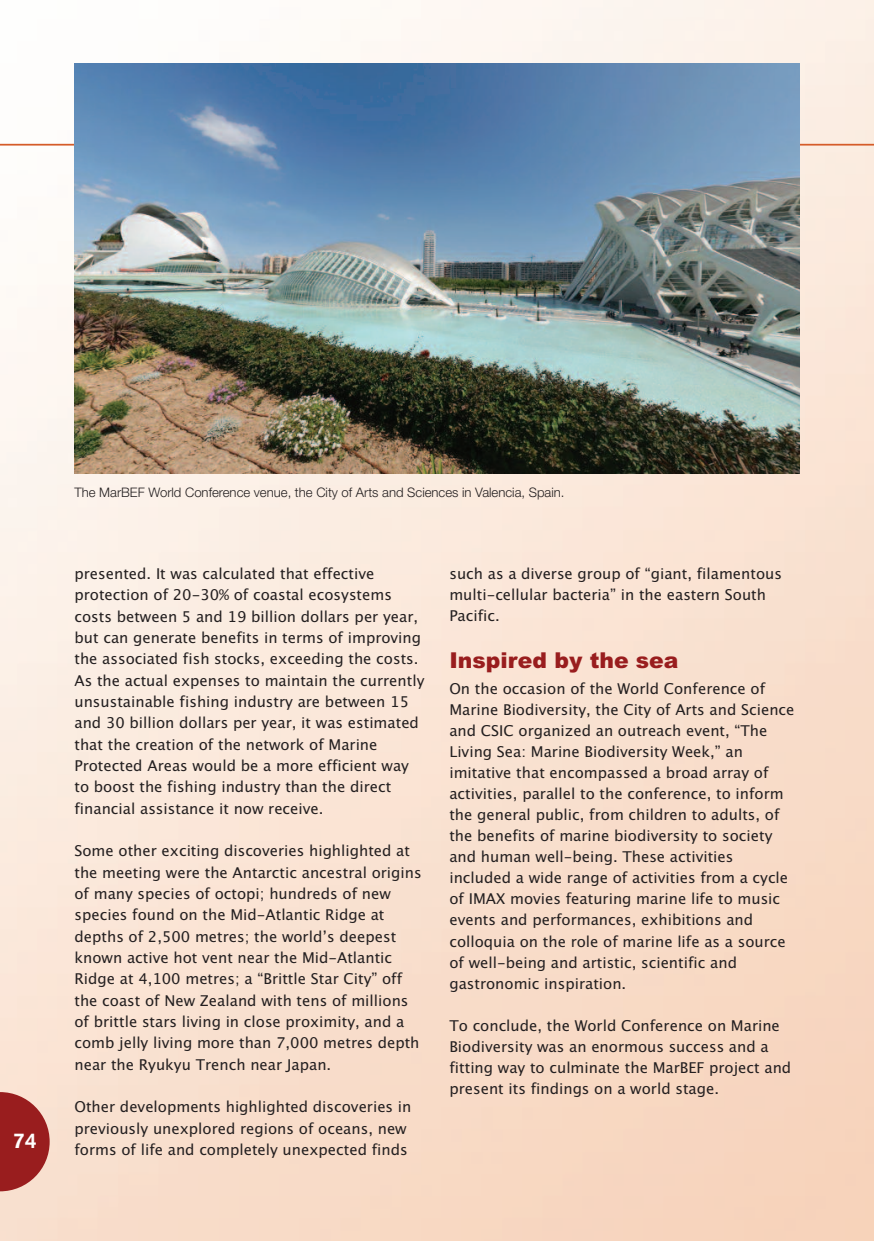
<style>
.page{position:relative;width:874px;height:1241px;background:#fff}
.page>*{position:absolute;margin:0;border:0;box-sizing:border-box;transform-origin:0 0}
.t1{font:900 21.88px "Arial";color:#991d1e}
.t2{font:700 21px "Basic Commercial";color:#fff}
.t3{font:14.88px/21.3px "Lucida Grande";color:#231f20}
.t4{font:300 13.12px "Helvetica Neue";color:#231f20}
</style>
<div class="page">
<img style="left:0;top:0;width:873px;height:1240px">
<svg style="left:0;top:1091px;width:50px;height:100px;background:#ae4946"></svg>
<hr style="left:0;top:144px;width:873px;height:1px;background:#d55c29">
<img style="left:74px;top:63px;width:725px;height:410px">
<h2 class="t2" style="left:13px;top:1132px;width:25px">74</h2>
<p class="t4" style="left:74px;top:488px;width:491px">The MarBEF World Conference venue, the City of Arts and Sciences in Valencia, Spain.</p>
<p class="t3" style="left:74px;top:563px;width:351px">presented. It was calculated that effective protection of 20-30% of coastal ecosystems costs between 5 and 19 billion dollars per year, but can generate benefits in terms of improving the associated fish stocks, exceeding the costs.<br>As the actual expenses to maintain the currently unsustainable fishing industry are between 15 and 30 billion dollars per year, it was estimated that the creation of the network of Marine Protected Areas would be a more efficient way to boost the fishing industry than the direct financial assistance it now receive.</p>
<p class="t3" style="left:74px;top:840px;width:348px">Some other exciting discoveries highlighted at the meeting were the Antarctic ancestral origins of many species of octopi; hundreds of new species found on the Mid-Atlantic Ridge at depths of 2,500 metres; the world’s deepest known active hot vent near the Mid-Atlantic Ridge at 4,100 metres; a “Brittle Star City” off the coast of New Zealand with tens of millions of brittle stars living in close proximity, and a comb jelly living more than 7,000 metres depth near the Ryukyu Trench near Japan.</p>
<p class="t3" style="left:74px;top:1096px;width:338px">Other developments highlighted discoveries in previously unexplored regions of oceans, new forms of life and completely unexpected finds</p>
<p class="t3" style="left:449px;top:563px;width:334px">such as a diverse group of “giant, filamentous multi-cellular bacteria” in the eastern South<br>Pacific.</p>
<h1 class="t1" style="left:449px;top:648px;width:230px">Inspired by the sea</h1>
<p class="t3" style="left:449px;top:678px;width:346px">On the occasion of the World Conference of Marine Biodiversity, the City of Arts and Science and CSIC organized an outreach event, “The Living Sea: Marine Biodiversity Week,” an imitative that encompassed a broad array of activities, parallel to the conference, to inform the general public, from children to adults, of the benefits of marine biodiversity to society and human well-being. These activities included a wide range of activities from a cycle of IMAX movies featuring marine life to music events and performances, exhibitions and colloquia on the role of marine life as a source of well-being and artistic, scientific and gastronomic inspiration.</p>
<p class="t3" style="left:449px;top:1014px;width:343px">To conclude, the World Conference on Marine Biodiversity was an enormous success and a fitting way to culminate the MarBEF project and present its findings on a world stage.</p>
</div>
